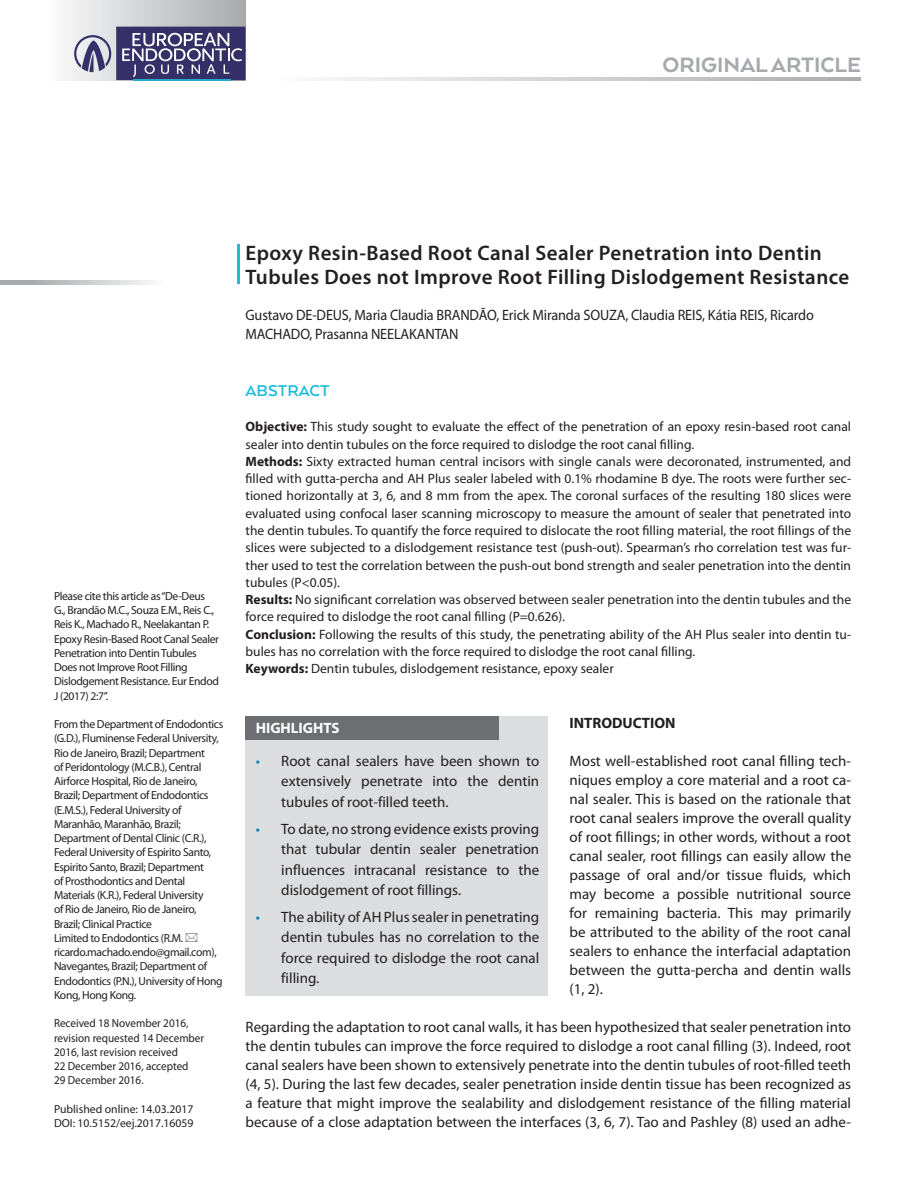
<style>
.page{position:relative;width:915px;height:1191px;background:#fff}
.page>*{position:absolute;margin:0;border:0;box-sizing:border-box;transform-origin:0 0}
.t1{font:800 24px "Arquitecta";color:#a7a9ac}
.t2{font:600 21px/24px "Myriad Pro";letter-spacing:.02em;color:#231f20}
.t3{font:700 18px "Arquitecta";color:#1abcdc}
.t4{font:15px/19px "Myriad Pro";color:#231f20;text-align:justify}
.t5{font:15px/18.8px "Myriad Pro";color:#231f20;scale:.95 1}
.t6{font:700 15px "Myriad Pro";color:#231f20}
.t7{font:700 15px "Myriad Pro";color:#fff}
.t8{font:13.5px/17.2px "Myriad Pro";color:#231f20}
.t9{font:11.7px/14.2px "Myriad Pro";letter-spacing:-.03em;color:#231f20}
.t10{font:11.7px/14.2px "Myriad Pro";color:#231f20;scale:.95 1}
.t11{font:11.7px/14.2px "Myriad Pro";color:#231f20}
.s1{font-weight:700}
.s2{color:#0182b4}
</style>
<div class="page">
<svg style="left:64px;top:0;width:181px;height:81px"></svg>
<img style="left:116px;top:27px;width:129px;height:53px">
<svg style="left:122px;top:33px;width:120px;height:44px;background:#66628c"></svg>
<img style="left:133px;top:79px;width:97px;height:1px">
<svg style="left:74px;top:35px;width:37px;height:37px"></svg>
<svg style="left:327px;top:77px;width:533px;height:4px;background:#ced0d1"></svg>
<svg style="left:0;top:281px;width:152px;height:3px"></svg>
<hr style="left:237px;top:244px;width:2px;height:40px;background:#1abcdc">
<div style="left:245px;top:716px;width:303px;height:279px;background:#dcddde"></div>
<div style="left:245px;top:716px;width:254px;height:24px;background:#6d6e71"></div>
<h1 class="t1" style="left:662px;top:50px;width:200px">ORIGINAL ARTICLE</h1>
<p class="t9" style="left:54px;top:588px;width:166px">Please cite this article as “De-Deus<br>G., Brandão M.C., Souza E.M., Reis C.,<br>Reis K., Machado R., Neelakantan P.<br>Epoxy Resin-Based Root Canal Sealer<br>Penetration into Dentin Tubules<br>Does not Improve Root Filling<br>Dislodgement Resistance. Eur Endod<br>J (2017) 2:7”.</p>
<p class="t9" style="left:54px;top:717px;width:171px">From the Department of Endodontics (G.D.), Fluminense Federal University, Rio de Janeiro, Brazil; Department<br>of Peridontology (M.C.B.), Central Airforce Hospital, Rio de Janeiro, Brazil; Department of Endodontics (E.M.S.), Federal University of Maranhão, Maranhão, Brazil; Department of Dental Clinic (C.R.), Federal University of Espirito Santo, Espirito Santo, Brazil; Department<br>of Prosthodontics and Dental Materials (K.R.), Federal University<br>of Rio de Janeiro, Rio de Janeiro, Brazil; Clinical Practice<br>Limited to Endodontics (R.M. ricardo.machado.endo@gmail.com), Navegantes, Brazil; Department of Endodontics (P.N.), University of Hong Kong, Hong Kong.</p>
<p class="t10" style="left:54px;top:1016px;width:159px">Received 18 November 2016, revision requested 14 December<br>2016, last revision received<br>22 December 2016, accepted<br>29 December 2016.</p>
<p class="t11" style="left:54px;top:1101px;width:141px">Published online: 14.03.2017<br>DOI: 10.5152/eej.2017.16059</p>
<h2 class="t2" style="left:245px;top:241px;width:605px">Epoxy Resin-Based Root Canal Sealer Penetration into Dentin<br>Tubules Does not Improve Root Filling Dislodgement Resistance</h2>
<p class="t5" style="left:245px;top:306px;width:599px">Gustavo DE-DEUS, Maria Claudia BRANDÃO, Erick Miranda SOUZA, Claudia REIS, Kátia REIS, Ricardo<br>MACHADO, Prasanna NEELAKANTAN</p>
<p class="t3" style="left:245px;top:379px;width:85px">ABSTRACT</p>
<p class="t8" style="left:245px;top:418px;width:607px"><span class="s1">Objective:</span> This study sought to evaluate the effect of the penetration of an epoxy resin-based root canal sealer into dentin tubules on the force required to dislodge the root canal filling.<br><span class="s1">Methods:</span> Sixty extracted human central incisors with single canals were decoronated, instrumented, and filled with gutta-percha and AH Plus sealer labeled with 0.1% rhodamine B dye. The roots were further sec&shy;tioned horizontally at 3, 6, and 8 mm from the apex. The coronal surfaces of the resulting 180 slices were evaluated using confocal laser scanning microscopy to measure the amount of sealer that penetrated into the dentin tubules. To quantify the force required to dislocate the root filling material, the root fillings of the slices were subjected to a dislodgement resistance test (push-out). Spearman’s rho correlation test was fur&shy;ther used to test the correlation between the push-out bond strength and sealer penetration into the dentin tubules (P&lt;0.05).<br><span class="s1">Results:</span> No significant correlation was observed between sealer penetration into the dentin tubules and the force required to dislodge the root canal filling (P=0.626).<br><span class="s1">Conclusion:</span> Following the results of this study, the penetrating ability of the AH Plus sealer into dentin tu&shy;bules has no correlation with the force required to dislodge the root canal filling.<br><span class="s1">Keywords:</span> Dentin tubules, dislodgement resistance, epoxy sealer</p>
<p class="t6" style="left:569px;top:712px;width:107px">INTRODUCTION</p>
<p class="t4" style="left:569px;top:751px;width:283px">Most well-established root canal filling tech&shy;niques employ a core material and a root ca&shy;nal sealer. This is based on the rationale that root canal sealers improve the overall quality of root fillings; in other words, without a root canal sealer, root fillings can easily allow the passage of oral and/or tissue fluids, which may become a possible nutritional source for remaining bacteria. This may primarily be attributed to the ability of the root canal sealers to enhance the interfacial adaptation between the gutta-percha and dentin walls (1, 2).</p>
<p class="t4" style="left:245px;top:1017px;width:607px">Regarding the adaptation to root canal walls, it has been hypothesized that sealer penetration into the dentin tubules can improve the force required to dislodge a root canal filling (3). Indeed, root canal sealers have been shown to extensively penetrate into the dentin tubules of root-filled teeth (4, 5). During the last few decades, sealer penetration inside dentin tissue has been recognized as a feature that might improve the sealability and dislodgement resistance of the filling material because of a close adaptation between the interfaces (3, 6, 7). Tao and Pashley (8) used an adhe-</p>
<p class="t7" style="left:255px;top:718px;width:85px">HIGHLIGHTS</p>
<p class="t4" style="left:281px;top:750px;width:259px;line-height:20.4px;text-indent:-26px"><span class="s2">•</span> Root canal sealers have been shown to extensively penetrate into the dentin tubules of root-filled teeth.</p>
<p class="t4" style="left:281px;top:818px;width:259px;line-height:20.4px;text-indent:-26px"><span class="s2">•</span> To date, no strong evidence exists proving that tubular dentin sealer penetration influences intracanal resistance to the dislodgement of root fillings.</p>
<p class="t4" style="left:281px;top:906px;width:259px;line-height:20.4px;text-indent:-26px"><span class="s2">•</span> The ability of AH Plus sealer in penetrating dentin tubules has no correlation to the force required to dislodge the root canal filling.</p>
</div>
